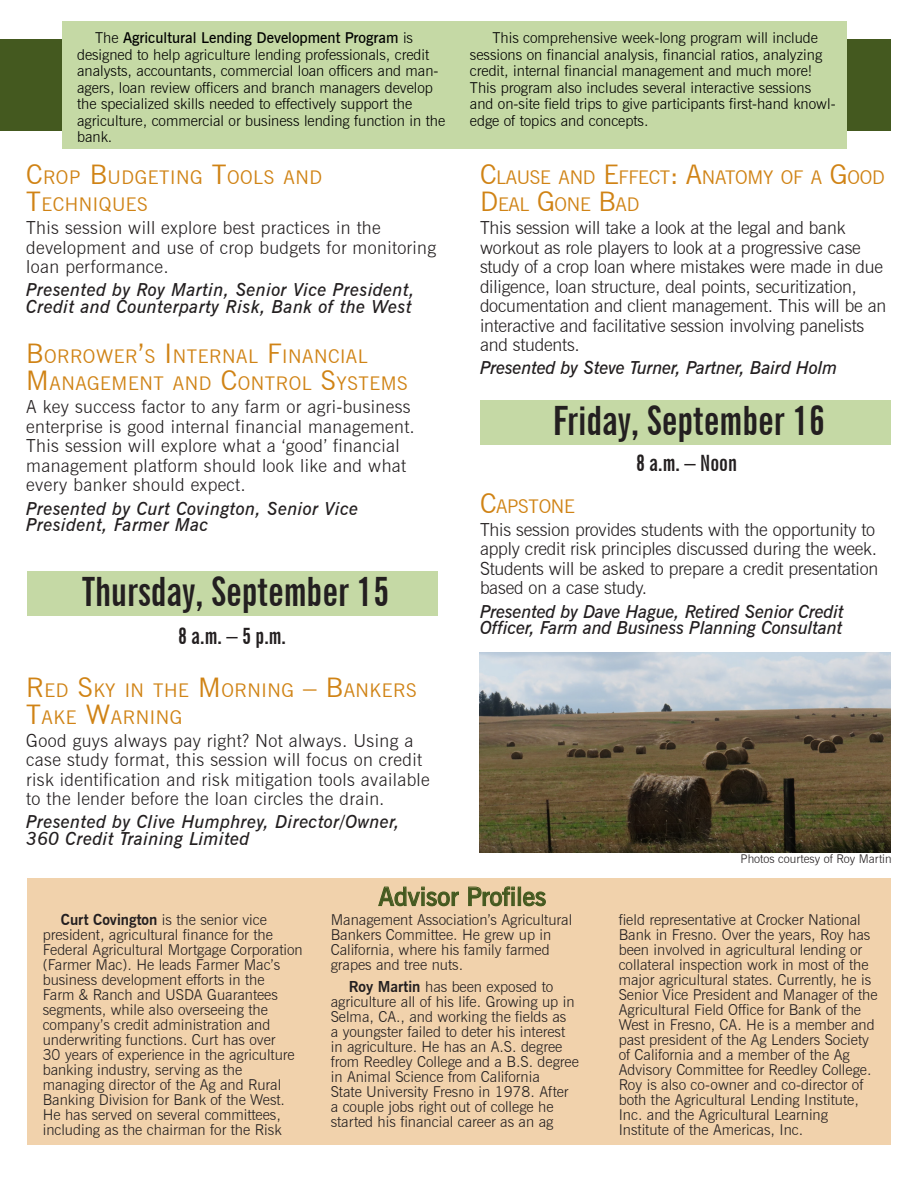
<style>
.page{position:relative;width:918px;height:1188px;background:#fff}
.page>*{position:absolute;margin:0;border:0;box-sizing:border-box;transform-origin:0 0}
.t1{font:700 extra-condensed 40.5px "News Gothic BT";color:#231f20}
.t2{font:600 25.5px "News Gothic BT";color:#44591f}
.t3{font:700 extra-condensed 22.5px "News Gothic BT";color:#231f20}
.t4{font:18.9px/27px "News Gothic BT";letter-spacing:.03em;color:#d08315}
.t5{font:18.9px/27px "News Gothic BT";letter-spacing:-.015em;color:#d08315}
.t6{font:300 18px/19.5px "News Gothic BT";letter-spacing:.02em;color:#231f20}
.t7{font:300 18px/19.5px "News Gothic BT";letter-spacing:-.01em;color:#231f20}
.t8{font:italic 600 18px/16.5px "News Gothic BT";letter-spacing:.02em;color:#231f20}
.t9{font:italic 600 18px/16.5px "News Gothic BT";letter-spacing:-.01em;color:#231f20}
.t10{font:300 15px/15px "News Gothic BT";color:#231f20}
.t11{font:300 15px/16.5px "News Gothic BT";color:#000}
.t12{font:300 12px "News Gothic BT";color:#231f20}
.s1{font-weight:600}
.s2{font-size:27px}
.s3{font-weight:700}
</style>
<div class="page">
<div style="left:0;top:39px;width:891px;height:92px;background:#44591f"></div>
<div style="left:62px;top:22px;width:785px;height:127px;background:#c5d9a5"></div>
<div style="left:27px;top:878px;width:864px;height:267px;background:#f1d2ac"></div>
<svg style="left:378px;top:886px;width:81px;height:21px"></svg>
<svg style="left:468px;top:886px;width:47px;height:21px"></svg>
<div style="left:518px;top:887px;width:3px;height:19px;border:1px solid #44591f"></div>
<svg style="left:523px;top:891px;width:23px;height:16px"></svg>
<img style="left:479px;top:652px;width:412px;height:201px">
<div style="left:28px;top:571px;width:410px;height:45px;background:#c5d9a5"></div>
<div style="left:481px;top:400px;width:410px;height:45px;background:#c5d9a5"></div>
<p class="t11" style="left:77px;top:29px;width:370px;text-indent:18px">The <span class="s1">Agricultural Lending Development Program</span> is designed to help agriculture lending professionals, credit analysts, accountants, commercial loan officers and man&shy;agers, loan review officers and branch managers develop the specialized skills needed to effectively support the agriculture, commercial or business lending function in the bank.</p>
<p class="t11" style="left:470px;top:29px;width:367px;text-indent:22px">This comprehensive week-long program will include sessions on financial analysis, financial ratios, analyzing credit, internal financial management and much more!<br>This program also includes several interactive sessions and on-site field trips to give participants first-hand knowl&shy;edge of topics and concepts.</p>
<p class="t4" style="left:26px;top:164px;width:298px"><span class="s2">C</span>ROP <span class="s2">B</span>U DGETING <span class="s2">T</span>OOLS AND<br><span class="s2">T</span>ECHNIQU ES</p>
<p class="t6" style="left:26px;top:218px;width:411px">This session will explore best practices in the development and use of crop budgets for monitoring loan performance.</p>
<p class="t8" style="left:26px;top:281px;width:390px">Presented by Roy Martin, Senior Vice President,<br>Credit and Counterparty Risk, Bank of the West</p>
<p class="t4" style="left:26px;top:343px;width:383px"><span class="s2">B</span>ORROWER<span class="s2">’</span>S <span class="s2">I</span> NTERNAL <span class="s2">F</span>INANCIAL<br><span class="s2">M</span> ANAGEMENT AND <span class="s2">C</span>ONTROL <span class="s2">S</span>YSTEMS</p>
<p class="t6" style="left:26px;top:397px;width:390px">A key success factor to any farm or agri-business enterprise is good internal financial management.<br>This session will explore what a ‘good’ financial management platform should look like and what every banker should expect.</p>
<p class="t8" style="left:26px;top:500px;width:334px">Presented by Curt Covington, Senior Vice<br>President, Farmer Mac</p>
<p class="t1" style="left:82px;top:567px;width:309px">Thursday, September 15</p>
<p class="t3" style="left:178px;top:622px;width:109px">8 a.m. – 5 p.m.</p>
<p class="t4" style="left:26px;top:676px;width:392px"><span class="s2">R</span>ED <span class="s2">S</span>KY IN THE <span class="s2">M</span>ORNING <span class="s2">– B</span>ANKERS<br><span class="s2">T</span>AKE <span class="s2">W</span>ARNING</p>
<p class="t6" style="left:26px;top:730px;width:405px">Good guys always pay right? Not always. Using a case study format, this session will focus on credit risk identification and risk mitigation tools available to the lender before the loan circles the drain.</p>
<p class="t8" style="left:26px;top:814px;width:375px">Presented by Clive Humphrey, Director/Owner,<br>360 Credit Training Limited</p>
<p class="t5" style="left:480px;top:164px;width:406px"><span class="s2">C</span>LAUSE AND <span class="s2">E</span>FFECT<span class="s2">: A</span>NATOMY OF A <span class="s2">G</span>OOD<br><span class="s2">D</span> EAL <span class="s2">G</span>ONE <span class="s2">B</span>AD</p>
<p class="t7" style="left:480px;top:218px;width:408px">This session will take a look at the legal and bank workout as role players to look at a progressive case study of a crop loan where mistakes were made in due diligence, loan structure, deal points, securitization, documentation and client management. This will be an interactive and facilitative session involving panelists and students.</p>
<p class="t9" style="left:480px;top:359px;width:359px">Presented by Steve Turner, Partner, Baird Holm</p>
<p class="t1" style="left:553px;top:396px;width:273px">Friday, September 16</p>
<p class="t3" style="left:636px;top:449px;width:102px">8 a.m. – Noon</p>
<p class="t5" style="left:480px;top:492px;width:96px"><span class="s2">C</span>APSTONE</p>
<p class="t7" style="left:480px;top:520px;width:400px">This session provides students with the opportunity to apply credit risk principles discussed during the week.<br>Students will be asked to prepare a credit presentation based on a case study.</p>
<p class="t9" style="left:480px;top:603px;width:366px">Presented by Dave Hague, Retired Senior Credit<br>Officer, Farm and Business Planning Consultant</p>
<p class="t12" style="left:741px;top:852px;width:153px">Photos courtesy of Roy Martin</p>
<p class="t2" style="left:379px;top:881px;width:169px">Advisor Profiles</p>
<p class="t10" style="left:43px;top:912px;width:262px;text-indent:18px"><span class="s3">Curt Covington</span> is the senior vice president, agricultural finance for the Federal Agricultural Mortgage Corporation (Farmer Mac). He leads Farmer Mac’s business development efforts in the<br>Farm &amp; Ranch and USDA Guarantees segments, while also overseeing the company’s credit administration and underwriting functions. Curt has over<br>30 years of experience in the agriculture banking industry, serving as the managing director of the Ag and Rural Banking Division for Bank of the West.<br>He has served on several committees, including as the chairman for the Risk</p>
<p class="t10" style="left:331px;top:912px;width:243px">Management Association’s Agricultural<br>Bankers Committee. He grew up in<br>California, where his family farmed grapes and tree nuts.</p>
<p class="t10" style="left:331px;top:979px;width:250px;text-indent:18px"><span class="s3">Roy Martin</span> has been exposed to agriculture all of his life. Growing up in Selma, CA., and working the fields as<br>a youngster failed to deter his interest in agriculture. He has an A.S. degree from Reedley College and a B.S. degree in Animal Science from California<br>State University Fresno in 1978. After a couple jobs right out of college he started his financial career as an ag</p>
<p class="t10" style="left:619px;top:912px;width:260px">field representative at Crocker National Bank in Fresno. Over the years, Roy has been involved in agricultural lending or collateral inspection work in most of the major agricultural states. Currently, he is Senior Vice President and Manager of the Agricultural Field Office for Bank of the West in Fresno, CA. He is a member and past president of the Ag Lenders Society of California and a member of the Ag Advisory Committee for Reedley College.<br>Roy is also co-owner and co-director of both the Agricultural Lending Institute, Inc. and the Agricultural Learning Institute of the Americas, Inc.</p>
</div>
